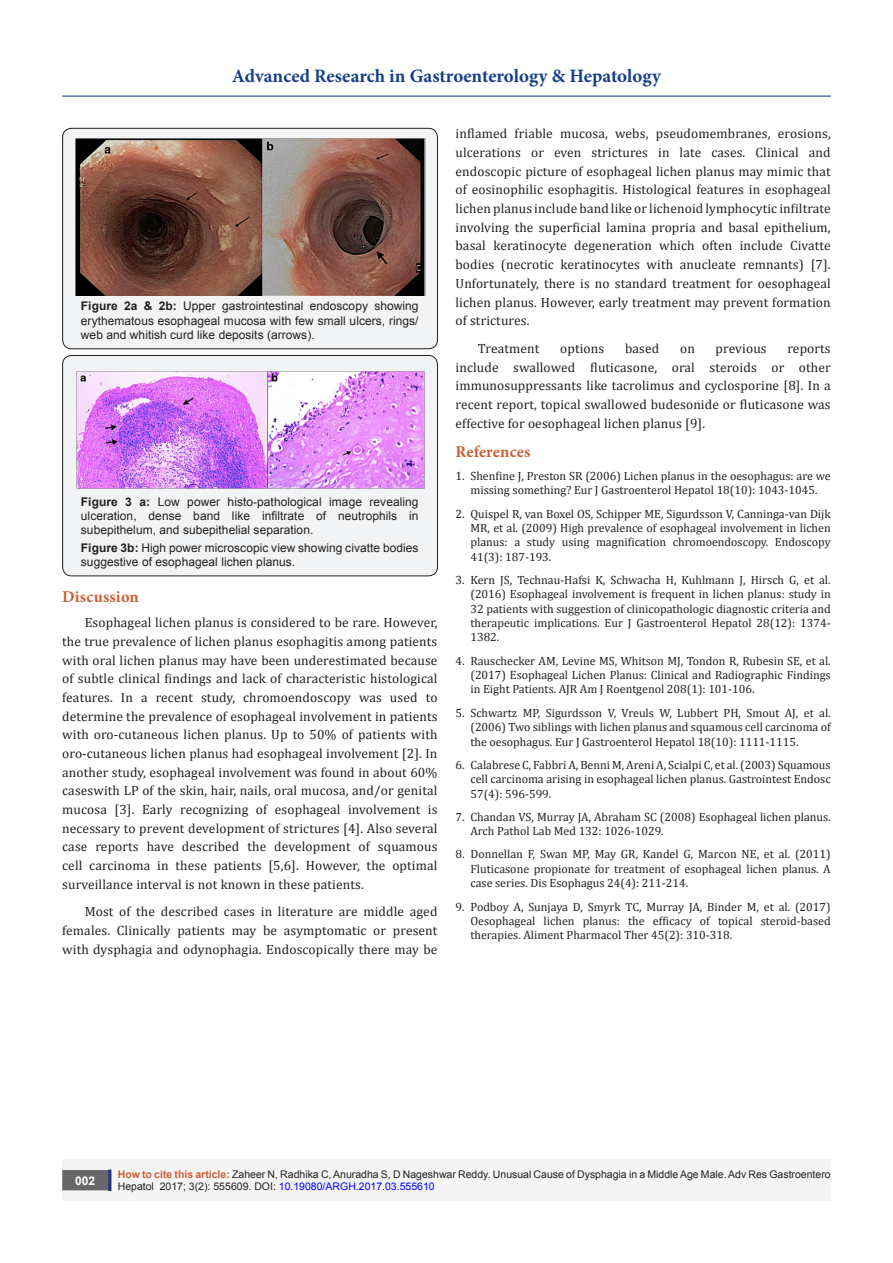
<style>
.page{position:relative;width:893px;height:1263px;background:#fff}
.page>*{position:absolute;margin:0;border:0;box-sizing:border-box;transform-origin:0 0}
.t1{font:700 18.9px "Minion Pro";color:#183f89}
.List_Paragraph{font:700 16.5px "Minion Pro";letter-spacing:.01em;color:#ca5f37}
.List_Paragraph-2{font:13.5px/18.8px "Cambria";letter-spacing:.01em;color:#231f20;text-align:justify}
.t2{font:12px/14.4px "Cambria";color:#231f20;text-align:justify}
.t3{font:12px/14.4px "Arial";letter-spacing:.005em;color:#231f20;text-align:justify}
.t4{font:700 12px "Arial";color:#fff}
.t5{font:10.5px/12.6px "Arial";color:#231f20}
.s1{font-weight:700}
.s2{font-weight:700;color:#ca5f37}
.s3{color:#00f}
</style>
<div class="page">
<hr style="left:62px;top:96px;width:769px;height:1px;background:#253f8e">
<div style="left:62px;top:1160px;width:769px;height:41px;background:#f5f5f6"></div>
<div style="left:63px;top:1171px;width:44px;height:18px;background:#68676a"></div>
<div style="left:62px;top:1170px;width:46px;height:20px;border:2px solid #68676a"></div>
<div style="left:108px;top:1169px;width:3px;height:22px;background:#253474;border:2px solid #253474"></div>
<div style="left:63px;top:128px;width:374px;height:221px;background:#f2f3f4;border-radius:9px"></div>
<div style="left:62px;top:128px;width:376px;height:221px;border:1px solid #231f20;border-radius:9px"></div>
<img style="left:75px;top:138px;width:350px;height:158px">
<div style="left:63px;top:355px;width:374px;height:221px;background:#f2f3f4;border-radius:9px"></div>
<div style="left:62px;top:355px;width:376px;height:221px;border:1px solid #231f20;border-radius:9px"></div>
<img style="left:77px;top:372px;width:347px;height:116px">
<h1 class="t1" style="left:232px;top:63px;width:430px">Advanced Research in Gastroenterology &amp; Hepatology</h1>
<p class="t3" style="left:81px;top:299px;width:339px"><span class="s1">Figure 2a &amp; 2b:</span> Upper gastrointestinal endoscopy showing erythematous esophageal mucosa with few small ulcers, rings/ web and whitish curd like deposits (arrows).</p>
<p class="t3" style="left:81px;top:494px;width:339px"><span class="s1">Figure 3 a:</span> Low power histo-pathological image revealing ulceration, dense band like infiltrate of neutrophils in subepithelum, and subepithelial separation.</p>
<p class="t3" style="left:81px;top:540px;width:339px"><span class="s1">Figure 3b:</span> High power microscopic view showing civatte bodies suggestive of esophageal lichen planus.</p>
<p class="List_Paragraph" style="left:62px;top:586px;width:78px">Discussion</p>
<p class="List_Paragraph-2" style="left:62px;top:613px;width:377px;text-indent:22px">Esophageal lichen planus is considered to be rare. However, the true prevalence of lichen planus esophagitis among patients with oral lichen planus may have been underestimated because of subtle clinical findings and lack of characteristic histological features. In a recent study, chromoendoscopy was used to determine the prevalence of esophageal involvement in patients with oro-cutaneous lichen planus. Up to 50% of patients with oro-cutaneous lichen planus had esophageal involvement [2]. In another study, esophageal involvement was found in about 60% caseswith LP of the skin, hair, nails, oral mucosa, and/or genital mucosa [3]. Early recognizing of esophageal involvement is necessary to prevent development of strictures [4]. Also several case reports have described the development of squamous cell carcinoma in these patients [5,6]. However, the optimal surveillance interval is not known in these patients.</p>
<p class="List_Paragraph-2" style="left:62px;top:902px;width:377px;text-indent:22px">Most of the described cases in literature are middle aged females. Clinically patients may be asymptomatic or present with dysphagia and odynophagia. Endoscopically there may be</p>
<p class="List_Paragraph-2" style="left:455px;top:124px;width:377px">inflamed friable mucosa, webs, pseudomembranes, erosions, ulcerations or even strictures in late cases. Clinical and endoscopic picture of esophageal lichen planus may mimic that of eosinophilic esophagitis. Histological features in esophageal lichen planus include band like or lichenoid lymphocytic infiltrate involving the superficial lamina propria and basal epithelium, basal keratinocyte degeneration which often include Civatte bodies (necrotic keratinocytes with anucleate remnants) [7].<br>Unfortunately, there is no standard treatment for oesophageal lichen planus. However, early treatment may prevent formation of strictures.</p>
<p class="List_Paragraph-2" style="left:478px;top:339px;width:63px">Treatment</p>
<p class="List_Paragraph-2" style="left:560px;top:339px;width:46px">options</p>
<p class="List_Paragraph-2" style="left:625px;top:339px;width:36px">based</p>
<p class="List_Paragraph-2" style="left:680px;top:339px;width:16px">on</p>
<p class="List_Paragraph-2" style="left:716px;top:339px;width:53px">previous</p>
<p class="List_Paragraph-2" style="left:455px;top:339px;width:377px;text-indent:332px">reports include swallowed fluticasone, oral steroids or other immunosuppressants like tacrolimus and cyclosporine [8]. In a recent report, topical swallowed budesonide or fluticasone was effective for oesophageal lichen planus [9].</p>
<p class="List_Paragraph" style="left:455px;top:440px;width:77px">References</p>
<p class="t2" style="left:455px;top:469px;width:377px;text-align:center">1. Shenfine J, Preston SR (2006) Lichen planus in the oesophagus: are we missing something? Eur J Gastroenterol Hepatol 18(10): 1043-1045.</p>
<p class="t2" style="left:470px;top:506px;width:362px;text-indent:-15px">2. Quispel R, van Boxel OS, Schipper ME, Sigurdsson V, Canninga-van Dijk MR, et al. (2009) High prevalence of esophageal involvement in lichen planus: a study using magnification chromoendoscopy. Endoscopy 41(3): 187-193.</p>
<p class="t2" style="left:470px;top:573px;width:362px;text-indent:-15px">3. Kern JS, Technau-Hafsi K, Schwacha H, Kuhlmann J, Hirsch G, et al. (2016) Esophageal involvement is frequent in lichen planus: study in 32 patients with suggestion of clinicopathologic diagnostic criteria and therapeutic implications. Eur J Gastroenterol Hepatol 28(12): 1374- 1382.</p>
<p class="t2" style="left:470px;top:653px;width:362px;text-indent:-15px">4. Rauschecker AM, Levine MS, Whitson MJ, Tondon R, Rubesin SE, et al. (2017) Esophageal Lichen Planus: Clinical and Radiographic Findings in Eight Patients. AJR Am J Roentgenol 208(1): 101-106.</p>
<p class="t2" style="left:470px;top:705px;width:362px;text-indent:-15px">5. Schwartz MP, Sigurdsson V, Vreuls W, Lubbert PH, Smout AJ, et al. (2006) Two siblings with lichen planus and squamous cell carcinoma of the oesophagus. Eur J Gastroenterol Hepatol 18(10): 1111-1115.</p>
<p class="t2" style="left:470px;top:757px;width:362px;text-indent:-15px">6. Calabrese C, Fabbri A, Benni M, Areni A, Scialpi C, et al. (2003) Squamous cell carcinoma arising in esophageal lichen planus. Gastrointest Endosc 57(4): 596-599.</p>
<p class="t2" style="left:470px;top:809px;width:362px;text-indent:-15px">7. Chandan VS, Murray JA, Abraham SC (2008) Esophageal lichen planus.<br>Arch Pathol Lab Med 132: 1026-1029.</p>
<p class="t2" style="left:470px;top:847px;width:362px;text-indent:-15px">8. Donnellan F, Swan MP, May GR, Kandel G, Marcon NE, et al. (2011)<br>Fluticasone propionate for treatment of esophageal lichen planus. A case series. Dis Esophagus 24(4): 211-214.</p>
<p class="t2" style="left:470px;top:899px;width:362px;text-indent:-15px">9. Podboy A, Sunjaya D, Smyrk TC, Murray JA, Binder M, et al. (2017)<br>Oesophageal lichen planus: the efficacy of topical steroid-based therapies. Aliment Pharmacol Ther 45(2): 310-318.</p>
<p class="t4" style="left:75px;top:1172px;width:22px">002</p>
<p class="t5" style="left:118px;top:1168px;width:714px"><span class="s2">How to cite this article:</span> Zaheer N, Radhika C, Anuradha S, D Nageshwar Reddy. Unusual Cause of Dysphagia in a Middle Age Male. Adv Res Gastroentero<br>Hepatol 2017; 3(2): 555609. DOI: <span class="s3">10.19080/ARGH.2017.03.555610</span></p>
</div>
